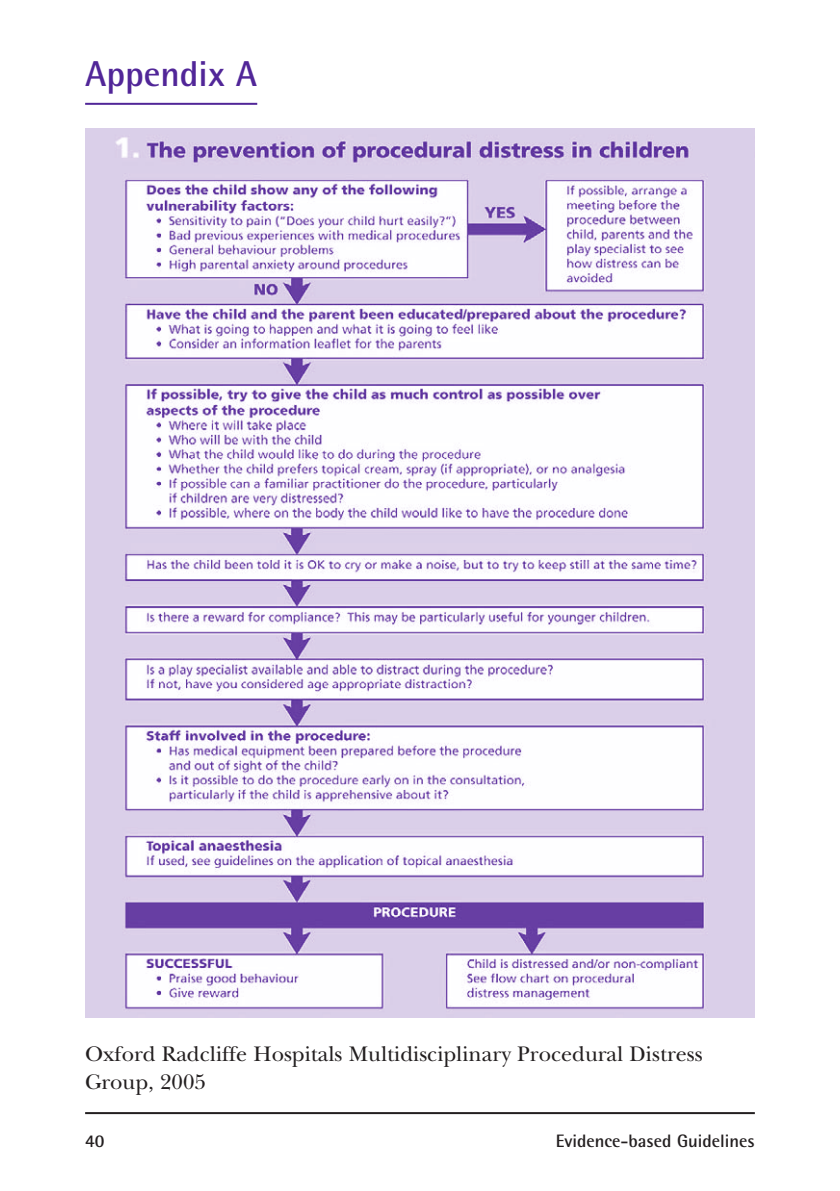
<style>
.page{position:relative;width:840px;height:1191px;background:#fff}
.page>*{position:absolute;margin:0;border:0;box-sizing:border-box;transform-origin:0 0}
.t1{font:700 36px "Rotis Semi Sans";color:#512698}
.t2{font:22px/28px "New Baskerville Std";color:#231f20}
.t3{font:700 18px "Rotis Semi Sans";color:#231f20}
</style>
<div class="page">
<hr style="left:85px;top:1112px;width:669px;height:2px;background:#231f20">
<hr style="left:85px;top:103px;width:172px;height:2px;background:#512698">
<img style="left:85px;top:129px;width:669px;height:888px">
<h1 class="t1" style="left:85px;top:61px;width:173px">Appendix A</h1>
<p class="t2" style="left:85px;top:1042px;width:618px">Oxford Radcliffe Hospitals Multidisciplinary Procedural Distress<br>Group, 2005</p>
<p class="t3" style="left:85px;top:1134px;width:21px">40</p>
<p class="t3" style="left:555px;top:1134px;width:200px">Evidence-based Guidelines</p>
</div>
